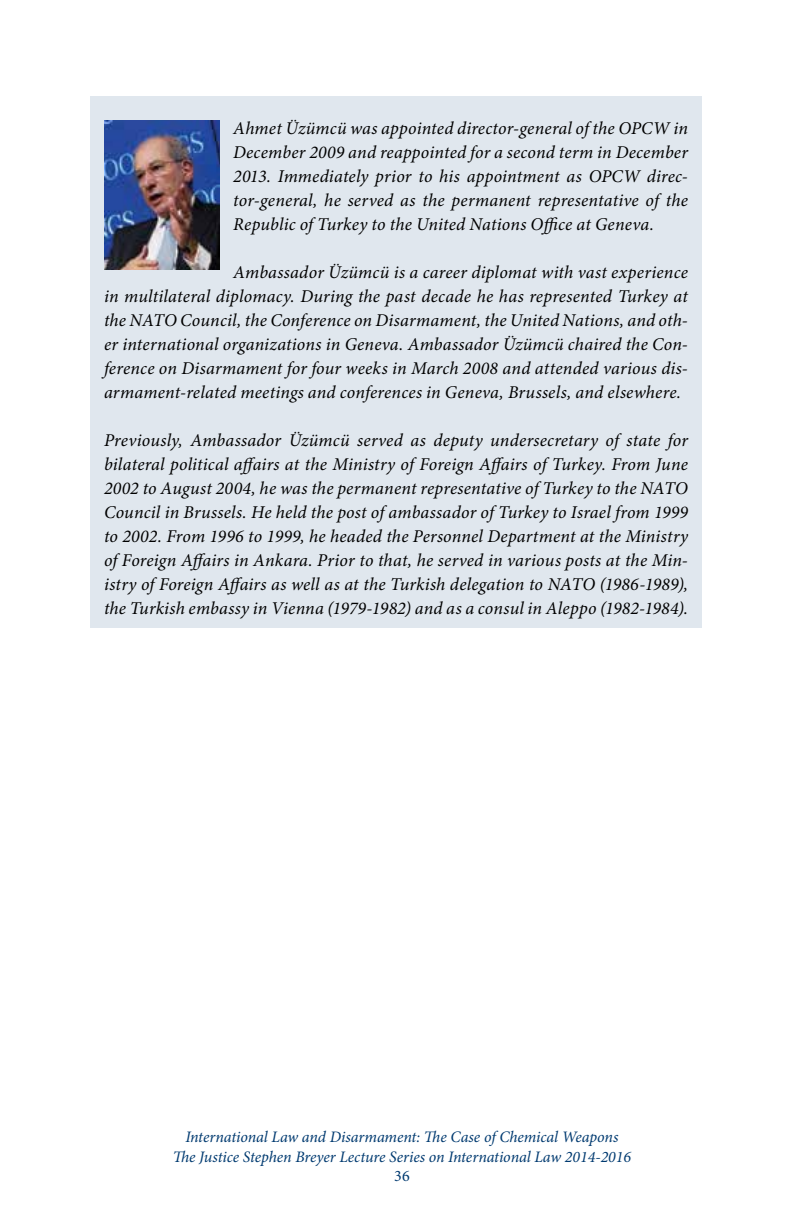
<style>
.page{position:relative;width:792px;height:1224px;background:#fff}
.page>*{position:absolute;margin:0;border:0;box-sizing:border-box;transform-origin:0 0}
.author_bio{font:italic 18px/24px "Minion Pro";letter-spacing:.01em;color:#000;text-align:justify}
.t1{font:italic 16px/19.2px "Minion Pro";letter-spacing:-.005em;color:#003a70;text-align:center}
.t2{font:16px "Minion Pro";color:#003a70}
</style>
<div class="page">
<div style="left:90px;top:96px;width:612px;height:532px;background:#e0e7ee"></div>
<img style="left:104px;top:121px;width:115px;height:149px">
<p class="author_bio" style="left:233px;top:116px;width:456px">Ahmet Üzümcü was appointed director-general of the OPCW in December 2009 and reappointed for a second term in December 2013. Immediately prior to his appointment as OPCW direc&shy;tor-general, he served as the permanent representative of the Republic of Turkey to the United Nations Office at Geneva.</p>
<p class="author_bio" style="left:104px;top:260px;width:585px;text-indent:129px">Ambassador Üzümcü is a career diplomat with vast experience in multilateral diplomacy. During the past decade he has represented Turkey at the NATO Council, the Conference on Disarmament, the United Nations, and oth&shy;er international organizations in Geneva. Ambassador Üzümcü chaired the Con&shy;ference on Disarmament for four weeks in March 2008 and attended various dis&shy;armament-related meetings and conferences in Geneva, Brussels, and elsewhere.</p>
<p class="author_bio" style="left:104px;top:428px;width:586px">Previously, Ambassador Üzümcü served as deputy undersecretary of state for bilateral political affairs at the Ministry of Foreign Affairs of Turkey. From June 2002 to August 2004, he was the permanent representative of Turkey to the NATO Council in Brussels. He held the post of ambassador of Turkey to Israel from 1999 to 2002. From 1996 to 1999, he headed the Personnel Department at the Ministry of Foreign Affairs in Ankara. Prior to that, he served in various posts at the Min&shy;istry of Foreign Affairs as well as at the Turkish delegation to NATO (1986-1989), the Turkish embassy in Vienna (1979-1982) and as a consul in Aleppo (1982-1984).</p>
<p class="t1" style="left:173px;top:1128px;width:460px">International Law and Disarmament: The Case of Chemical Weapons<br>The Justice Stephen Breyer Lecture Series on International Law 2014-2016</p>
<p class="t2" style="left:394px;top:1165px;width:17px">36</p>
</div>
